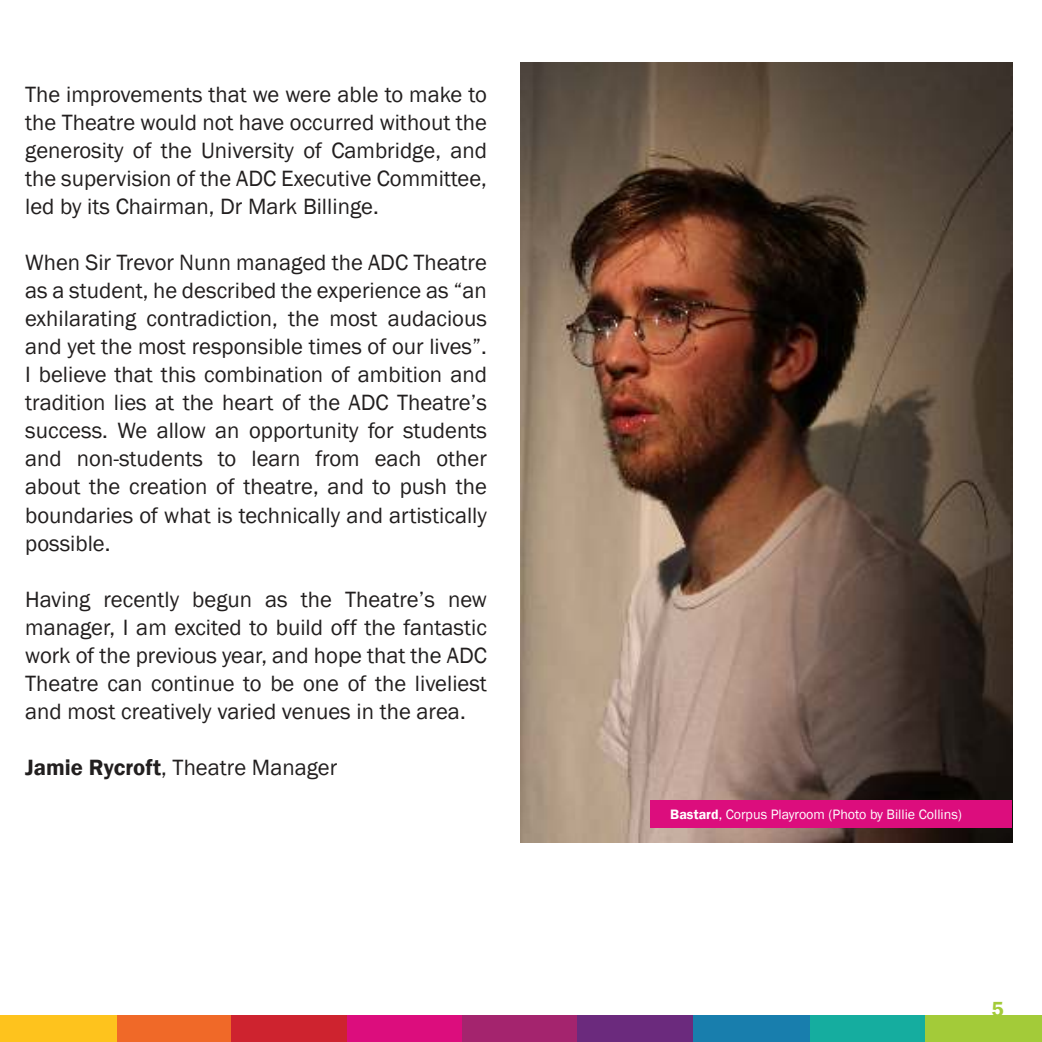
<style>
.page{position:relative;width:1042px;height:1042px;background:#fff}
.page>*{position:absolute;margin:0;border:0;box-sizing:border-box;transform-origin:0 0}
.t1{font:22.75px/28px "Franklin Gothic";color:#221f1f;text-align:justify}
.t2{font:600 21px "Franklin Gothic";color:#a3cb39}
.t3{font:14px "Franklin Gothic";color:#fff}
.s1{font-weight:600}
</style>
<div class="page">
<div style="left:810px;top:1016px;width:116px;height:26px;background:#15ad9f"></div>
<div style="left:116px;top:1016px;width:116px;height:26px;background:#f06928"></div>
<div style="left:231px;top:1016px;width:116px;height:26px;background:#ce232f"></div>
<div style="left:347px;top:1016px;width:116px;height:26px;background:#dc0d7d"></div>
<div style="left:462px;top:1016px;width:116px;height:26px;background:#a4246e"></div>
<div style="left:577px;top:1016px;width:116px;height:26px;background:#6b2a7d"></div>
<div style="left:693px;top:1016px;width:117px;height:26px;background:#187ead"></div>
<div style="left:926px;top:1016px;width:116px;height:26px;background:#a3cb39"></div>
<div style="left:0;top:1016px;width:116px;height:26px;background:#fec31d"></div>
<img style="left:521px;top:63px;width:491px;height:779px">
<div style="left:651px;top:801px;width:361px;height:27px;background:#dc0d7d"></div>
<p class="t1" style="left:25px;top:81px;width:463px">The improvements that we were able to make to the Theatre would not have occurred without the generosity of the University of Cambridge, and the supervision of the ADC Executive Committee, led by its Chairman, Dr Mark Billinge.</p>
<p class="t1" style="left:25px;top:249px;width:463px">When Sir Trevor Nunn managed the ADC Theatre as a student, he described the experience as “an exhilarating contradiction, the most audacious and yet the most responsible times of our lives”.<br>I believe that this combination of ambition and tradition lies at the heart of the ADC Theatre’s success. We allow an opportunity for students and non-students to learn from each other about the creation of theatre, and to push the boundaries of what is technically and artistically possible.</p>
<p class="t1" style="left:25px;top:585px;width:463px">Having recently begun as the Theatre’s new manager, I am excited to build off the fantastic work of the previous year, and hope that the ADC Theatre can continue to be one of the liveliest and most creatively varied venues in the area.</p>
<p class="t1" style="left:25px;top:754px;width:314px"><span class="s1">Jamie Rycroft</span>, Theatre Manager</p>
<p class="t3" style="left:670px;top:805px;width:293px"><span class="s1">Bastard</span>, Corpus Playroom (Photo by Billie Collins)</p>
<p class="t2" style="left:991px;top:1000px;width:14px">5</p>
</div>
